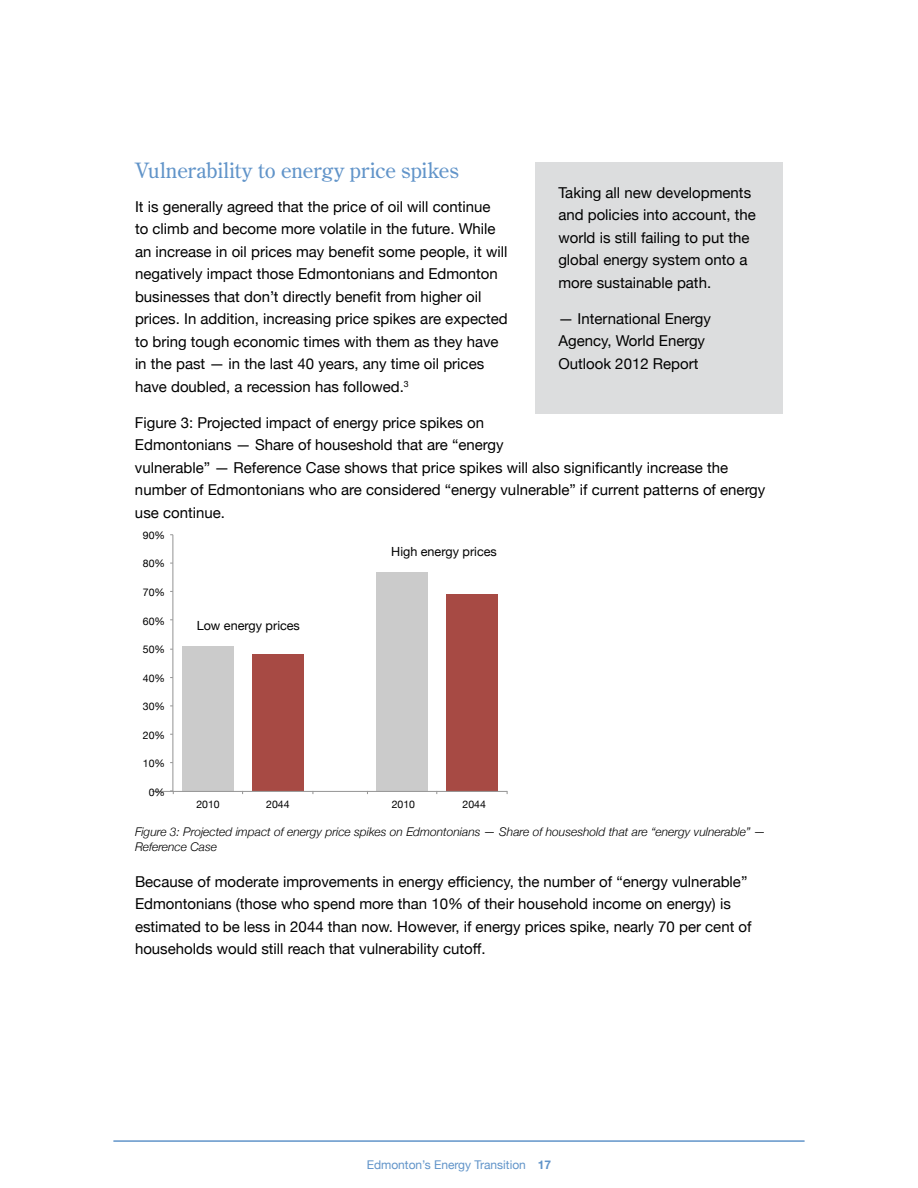
<style>
.page{position:relative;width:918px;height:1188px;background:#fff}
.page>*{position:absolute;margin:0;border:0;box-sizing:border-box;transform-origin:0 0}
.t1{font:21px "Century Old Style Std";letter-spacing:.005em;color:#6194c9}
.t2{font:15px/22.5px "Helvetica Neue";color:#000}
.t3{font:12.6px "Helvetica Neue";color:#000}
.t4{font:italic 300 12px/15px "Helvetica Neue";color:#000}
.t5{font:12px "Helvetica Neue";color:#6194c9}
.t6{font:10.5px "Helvetica Neue";color:#000}
.s1{font-weight:700}
</style>
<div class="page">
<hr style="left:113px;top:1140px;width:692px;height:2px;background:#6194c9">
<div style="left:536px;top:162px;width:247px;height:252px;background:#dcddde"></div>
<div style="left:182px;top:646px;width:52px;height:145px;background:#cbcbcb"></div>
<div style="left:252px;top:655px;width:52px;height:136px;background:#a74a44"></div>
<div style="left:376px;top:572px;width:52px;height:219px;background:#cbcbcb"></div>
<div style="left:446px;top:594px;width:52px;height:197px;background:#a74a44"></div>
<hr style="left:172px;top:535px;width:1px;height:256px;background:#989898">
<hr style="left:152px;top:791px;width:355px;height:1px;background:#989898">
<h1 class="t1" style="left:135px;top:157px;width:325px">Vulnerability to energy price spikes</h1>
<p class="t2" style="left:135px;top:194px;width:374px">It is generally agreed that the price of oil will continue<br>to climb and become more volatile in the future. While an increase in oil prices may benefit some people, it will negatively impact those Edmontonians and Edmonton businesses that don’t directly benefit from higher oil prices. In addition, increasing price spikes are expected to bring tough economic times with them as they have in the past — in the last 40 years, any time oil prices have doubled, a recession has followed.<sup>3</sup></p>
<p class="t2" style="left:135px;top:410px;width:632px">Figure 3: Projected impact of energy price spikes on<br>Edmontonians — Share of houseshold that are “energy<br>vulnerable” — Reference Case shows that price spikes will also significantly increase the number of Edmontonians who are considered “energy vulnerable” if current patterns of energy use continue.</p>
<p class="t2" style="left:558px;top:180px;width:199px">Taking all new developments and policies into account, the world is still failing to put the global energy system onto a more sustainable path.</p>
<p class="t2" style="left:558px;top:306px;width:154px">— International Energy<br>Agency, World Energy<br>Outlook 2012 Report</p>
<p class="t6" style="left:143px;top:526px;width:24px">90%</p>
<p class="t6" style="left:143px;top:555px;width:24px">80%</p>
<p class="t6" style="left:143px;top:583px;width:24px">70%</p>
<p class="t6" style="left:143px;top:612px;width:24px">60%</p>
<p class="t6" style="left:143px;top:640px;width:24px">50%</p>
<p class="t6" style="left:143px;top:669px;width:24px">40%</p>
<p class="t6" style="left:143px;top:697px;width:24px">30%</p>
<p class="t6" style="left:143px;top:726px;width:24px">20%</p>
<p class="t6" style="left:143px;top:754px;width:24px">10%</p>
<p class="t6" style="left:149px;top:783px;width:18px">0%</p>
<p class="t3" style="left:197px;top:615px;width:104px">Low energy prices</p>
<p class="t3" style="left:391px;top:541px;width:107px">High energy prices</p>
<p class="t6" style="left:196px;top:796px;width:25px">2010</p>
<p class="t6" style="left:266px;top:796px;width:25px">2044</p>
<p class="t6" style="left:392px;top:796px;width:25px">2010</p>
<p class="t6" style="left:463px;top:796px;width:25px">2044</p>
<p class="t4" style="left:135px;top:824px;width:632px">Figure 3: Projected impact of energy price spikes on Edmontonians — Share of houseshold that are “energy vulnerable” —<br>Reference Case</p>
<p class="t2" style="left:135px;top:869px;width:618px">Because of moderate improvements in energy efficiency, the number of “energy vulnerable” Edmontonians (those who spend more than 10% of their household income on energy) is estimated to be less in 2044 than now. However, if energy prices spike, nearly 70 per cent of households would still reach that vulnerability cutoff.</p>
<p class="t5" style="left:367px;top:1155px;width:186px">Edmonton’s Energy Transition <span class="s1">17</span></p>
</div>
